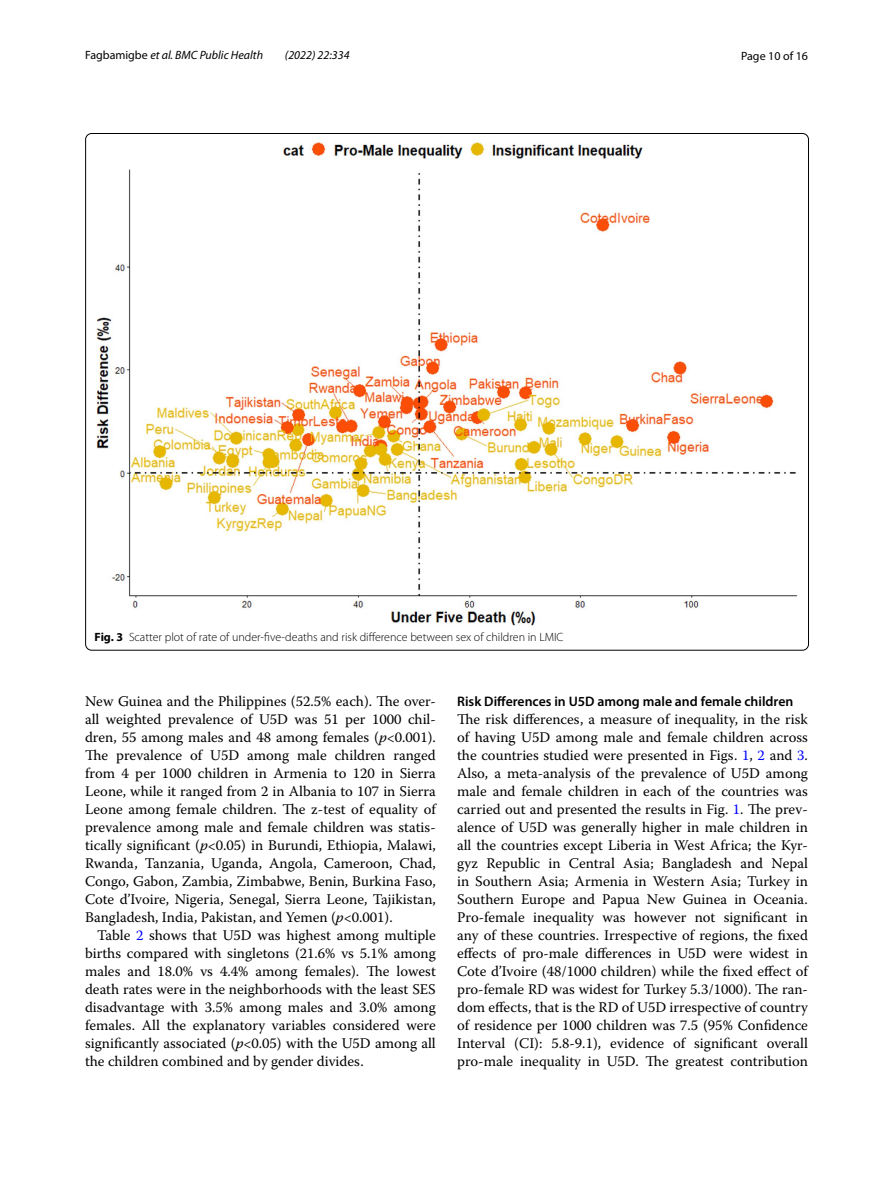
<style>
.page{position:relative;width:893px;height:1187px;background:#fff}
.page>*{position:absolute;margin:0;border:0;box-sizing:border-box;transform-origin:0 0}
.t1{font:14.7px/18px "Warnock Pro";color:#000;text-align:justify}
.t2{font:600 13.8px "Myriad Pro";color:#000}
.t3{font:300 12px "Myriad Pro";color:#000}
.t4{font:italic 12px "Myriad Pro";color:#000}
.t5{font:12px "Myriad Pro";color:#000}
.s1{font-style:normal}
.s2{font-weight:700}
.s3{font-style:italic}
.s4{color:#00f}
</style>
<div class="page">
<img style="left:97px;top:142px;width:700px;height:484px">
<p class="t4" style="left:85px;top:48px;width:180px"><span class="s1">Fagbamigbe</span> et al. BMC Public Health</p>
<p class="t4" style="left:285px;top:48px;width:66px">(2022) 22:334</p>
<p class="t5" style="left:741px;top:48px;width:68px">Page 10 of 16</p>
<p class="t3" style="left:95px;top:630px;width:470px"><span class="s2">Fig. 3</span> Scatter plot of rate of under-five-deaths and risk difference between sex of children in LMIC</p>
<p class="t1" style="left:85px;top:691px;width:352px">New Guinea and the Philippines (52.5% each). The over&shy;all weighted prevalence of U5D was 51 per 1000 chil&shy;dren, 55 among males and 48 among females (<span class="s3">p</span>&lt;0.001).<br>The prevalence of U5D among male children ranged from 4 per 1000 children in Armenia to 120 in Sierra Leone, while it ranged from 2 in Albania to 107 in Sierra Leone among female children. The z-test of equality of prevalence among male and female children was statis&shy;tically significant (<span class="s3">p</span>&lt;0.05) in Burundi, Ethiopia, Malawi, Rwanda, Tanzania, Uganda, Angola, Cameroon, Chad, Congo, Gabon, Zambia, Zimbabwe, Benin, Burkina Faso, Cote d’Ivoire, Nigeria, Senegal, Sierra Leone, Tajikistan, Bangladesh, India, Pakistan, and Yemen (<span class="s3">p</span>&lt;0.001).</p>
<p class="t1" style="left:85px;top:925px;width:352px;text-indent:12px">Table <span class="s4">2</span> shows that U5D was highest among multiple births compared with singletons (21.6% vs 5.1% among males and 18.0% vs 4.4% among females). The lowest death rates were in the neighborhoods with the least SES disadvantage with 3.5% among males and 3.0% among females. All the explanatory variables considered were significantly associated (<span class="s3">p</span>&lt;0.05) with the U5D among all the children combined and by gender divides.</p>
<p class="t2" style="left:457px;top:692px;width:338px">Risk Differences in U5D among male and female children</p>
<p class="t1" style="left:457px;top:709px;width:352px">The risk differences, a measure of inequality, in the risk of having U5D among male and female children across the countries studied were presented in Figs. <span class="s4">1</span>, <span class="s4">2</span> and <span class="s4">3</span>.<br>Also, a meta-analysis of the prevalence of U5D among male and female children in each of the countries was carried out and presented the results in Fig. <span class="s4">1</span>. The prev&shy;alence of U5D was generally higher in male children in all the countries except Liberia in West Africa; the Kyr&shy;gyz Republic in Central Asia; Bangladesh and Nepal in Southern Asia; Armenia in Western Asia; Turkey in Southern Europe and Papua New Guinea in Oceania.<br>Pro-female inequality was however not significant in any of these countries. Irrespective of regions, the fixed effects of pro-male differences in U5D were widest in Cote d’Ivoire (48/1000 children) while the fixed effect of pro-female RD was widest for Turkey 5.3/1000). The ran&shy;dom effects, that is the RD of U5D irrespective of country of residence per 1000 children was 7.5 (95% Confidence Interval (CI): 5.8-9.1), evidence of significant overall pro-male inequality in U5D. The greatest contribution</p>
</div>
